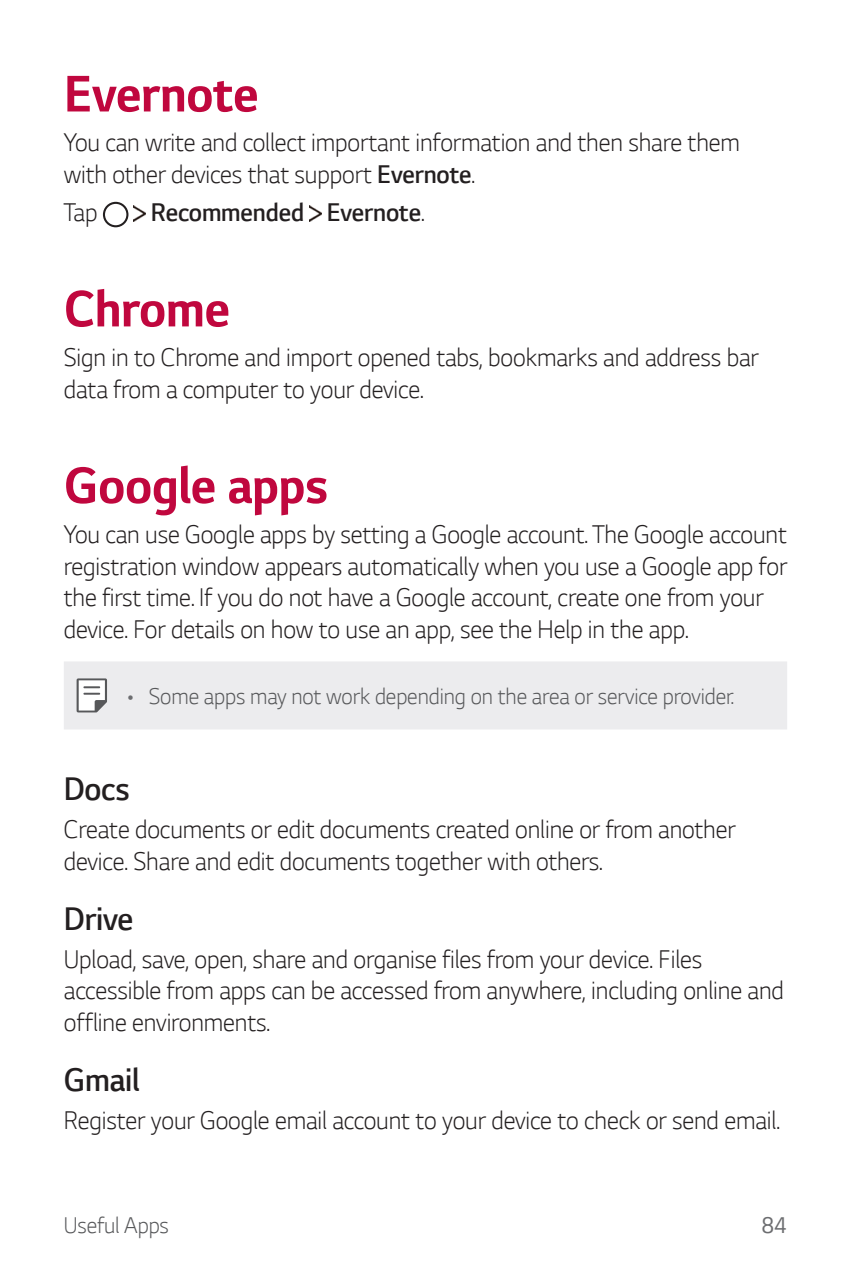
<style>
.page{position:relative;width:851px;height:1276px;background:#fff}
.page>*{position:absolute;margin:0;border:0;box-sizing:border-box;transform-origin:0 0}
.t1{font:700 54px "LG Smart";letter-spacing:-.005em;color:#c0073e;scale:.95 1}
.t2{font:300 34.5px "LG Smart";letter-spacing:-.005em;color:#231f20;scale:.95 1}
.t3{font:300 27px/31.5px "LG Smart";letter-spacing:-.005em;color:#231f20;scale:.95 1}
.t4{font:300 27px "LG Smart";letter-spacing:-.005em;color:#231f20;scale:.95 1}
.t5{font:300 24px "LG Smart";letter-spacing:-.005em;color:#57585a;scale:.95 1}
.t6{font:24px "LG Smart";color:#6c6d70;scale:.95 1}
.s1{font-style:inherit}
.s2{color:#6c6d70}
</style>
<div class="page">
<svg style="left:103px;top:202px;width:25px;height:25px"></svg>
<img style="left:134px;top:206px;width:12px;height:15px">
<img style="left:309px;top:206px;width:12px;height:15px">
<div style="left:64px;top:661px;width:723px;height:68px;background:#ececee"></div>
<svg style="left:77px;top:678px;width:30px;height:34px"></svg>
<h1 class="t1" style="left:64px;top:73px;width:206px">Evernote</h1>
<p class="t3" style="left:64px;top:130px;width:713px">You can write and collect important information and then share them with other devices that support <span class="s1">Evernote</span>.</p>
<p class="t3" style="left:64px;top:200px;width:37px">Tap</p>
<p class="t4" style="left:151px;top:202px;width:290px">Recommended Evernote<span class="s1">.</span></p>
<h1 class="t1" style="left:64px;top:288px;width:176px">Chrome</h1>
<p class="t3" style="left:64px;top:345px;width:733px">Sign in to Chrome and import opened tabs, bookmarks and address bar data from a computer to your device.</p>
<h1 class="t1" style="left:64px;top:464px;width:279px">Google apps</h1>
<p class="t3" style="left:64px;top:521px;width:763px">You can use Google apps by setting a Google account. The Google account registration window appears automatically when you use a Google app for the first time. If you do not have a Google account, create one from your device. For details on how to use an app, see the Help in the app.</p>
<p class="t5" style="left:128px;top:687px;width:640px"><span class="s2">•</span> Some apps may not work depending on the area or service provider.</p>
<p class="t2" style="left:64px;top:775px;width:71px">Docs</p>
<p class="t3" style="left:64px;top:816px;width:708px">Create documents or edit documents created online or from another device. Share and edit documents together with others.</p>
<p class="t2" style="left:64px;top:905px;width:75px">Drive</p>
<p class="t3" style="left:64px;top:946px;width:759px">Upload, save, open, share and organise files from your device. Files accessible from apps can be accessed from anywhere, including online and offline environments.</p>
<p class="t2" style="left:64px;top:1066px;width:81px">Gmail</p>
<p class="t3" style="left:64px;top:1107px;width:755px">Register your Google email account to your device to check or send email.</p>
<p class="t5" style="left:64px;top:1215px;width:112px">Useful Apps</p>
<p class="t6" style="left:761px;top:1215px;width:28px">84</p>
</div>
